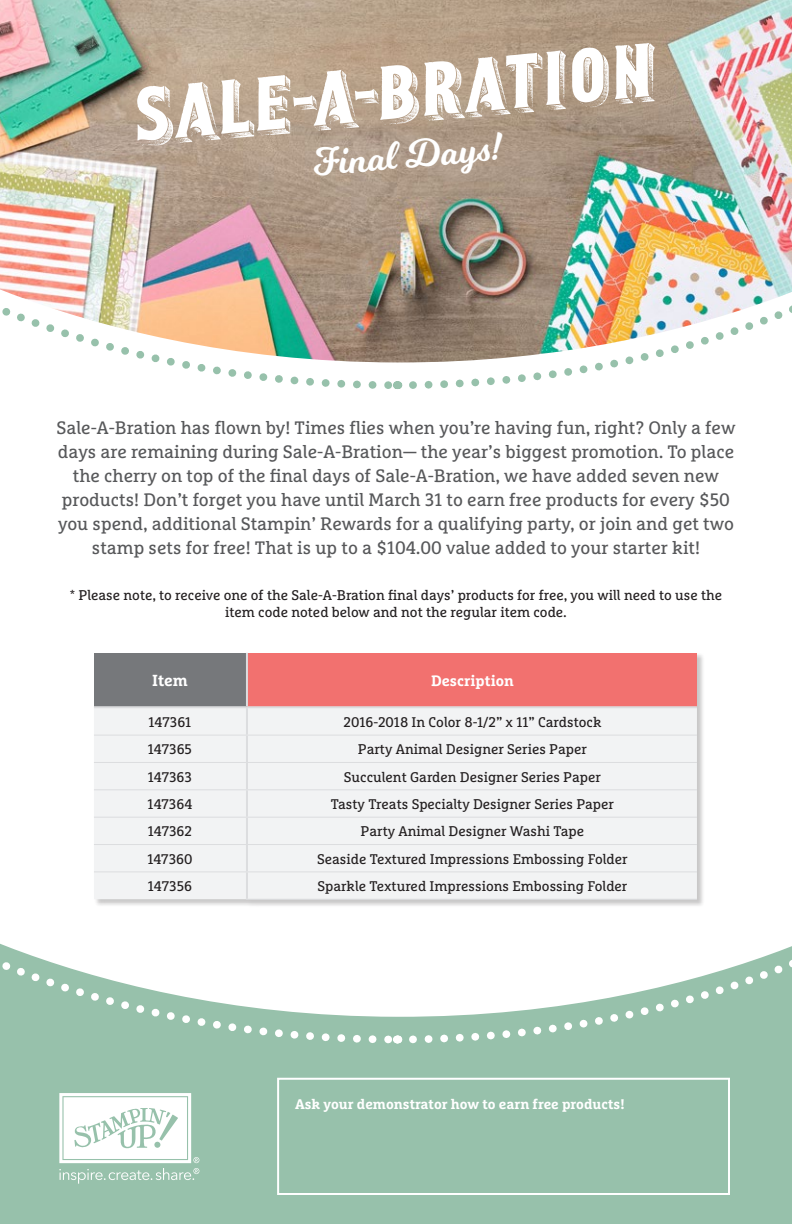
<style>
.page{position:relative;width:792px;height:1224px;background:#fff}
.page>*{position:absolute;margin:0;border:0;box-sizing:border-box;transform-origin:0 0}
.t1{font:75px "Smoking Typeface Full";color:#fff}
.t2{font:38.8px "Milkshake";color:#fff}
.t3{font:18px/24px "Marselis Slab Pro";color:#57585a;text-align:center}
.t4{font:700 16px "Marselis Slab Pro";color:#fff}
.t5{font:700 15px "Marselis Slab Pro";color:#fff}
.t6{font:14px/16.8px "Marselis Slab Pro";color:#231f20;text-align:center}
.t7{font:700 14px "Marselis Slab Pro";color:#fff}
</style>
<div class="page">
<img style="left:0;top:0;width:792px;height:221px">
<svg style="left:293px;top:95px;width:24px;height:15px"></svg>
<svg style="left:355px;top:89px;width:24px;height:15px"></svg>
<img style="left:0;top:221px;width:792px;height:168px">
<div style="left:0;top:1016px;width:792px;height:208px;background:#97c1ab"></div>
<img style="left:0;top:238px;width:397px;height:151px">
<img style="left:405px;top:234px;width:387px;height:155px">
<svg style="left:397px;top:381px;width:2px;height:8px"></svg>
<svg style="left:0;top:943px;width:397px;height:104px"></svg>
<svg style="left:405px;top:946px;width:387px;height:101px"></svg>
<svg style="left:397px;top:1036px;width:2px;height:7px"></svg>
<div style="left:277px;top:1078px;width:453px;height:117px;border:2px solid #fff"></div>
<svg style="left:59px;top:1093px;width:140px;height:91px"></svg>
<div style="left:94px;top:653px;width:610px;height:255px;background:#231f20;opacity:.25"></div>
<div style="left:94px;top:653px;width:153px;height:54px;background:#76787b"></div>
<div style="left:247px;top:653px;width:450px;height:54px;background:#f2716f"></div>
<div style="left:94px;top:708px;width:603px;height:191px;background:#f2f3f4"></div>
<hr style="left:246px;top:708px;width:2px;height:27px;background:#dcdddf">
<hr style="left:246px;top:736px;width:2px;height:26px;background:#dcdddf">
<hr style="left:246px;top:763px;width:2px;height:26px;background:#dcdddf">
<hr style="left:246px;top:790px;width:2px;height:27px;background:#dcdddf">
<hr style="left:246px;top:818px;width:2px;height:26px;background:#dcdddf">
<hr style="left:246px;top:653px;width:2px;height:53px;background:#dcdddf">
<hr style="left:94px;top:735px;width:153px;height:1px;background:#dcdddf">
<hr style="left:247px;top:735px;width:450px;height:1px;background:#dcdddf">
<hr style="left:247px;top:762px;width:450px;height:1px;background:#dcdddf">
<hr style="left:247px;top:789px;width:450px;height:1px;background:#dcdddf">
<hr style="left:247px;top:817px;width:450px;height:1px;background:#dcdddf">
<hr style="left:94px;top:762px;width:153px;height:1px;background:#dcdddf">
<hr style="left:94px;top:789px;width:153px;height:1px;background:#dcdddf">
<hr style="left:94px;top:817px;width:153px;height:1px;background:#dcdddf">
<hr style="left:94px;top:844px;width:153px;height:1px;background:#dcdddf">
<hr style="left:94px;top:871px;width:153px;height:1px;background:#dcdddf">
<hr style="left:94px;top:706px;width:153px;height:2px;background:#dcdddf">
<hr style="left:247px;top:706px;width:450px;height:2px;background:#dcdddf">
<hr style="left:246px;top:845px;width:2px;height:26px;background:#dcdddf">
<hr style="left:246px;top:872px;width:2px;height:27px;background:#dcdddf">
<hr style="left:247px;top:844px;width:450px;height:1px;background:#dcdddf">
<hr style="left:247px;top:871px;width:450px;height:1px;background:#dcdddf">
<hr style="left:246px;top:899px;width:451px;height:1px;background:#dcdddf">
<p class="t1" style="left:131px;top:82px;width:523px;rotate:-5deg">sale a bration</p>
<p class="t2" style="left:311px;top:135px;width:189px;rotate:-5deg">Final Days!</p>
<p class="t3" style="left:57px;top:415px;width:680px">Sale-A-Bration has flown by! Times flies when you’re having fun, right? Only a few days are remaining during Sale-A-Bration— the year’s biggest promotion. To place the cherry on top of the final days of Sale-A-Bration, we have added seven new products! Don’t forget you have until March 31 to earn free products for every $50 you spend, additional Stampin’ Rewards for a qualifying party, or join and get two stamp sets for free! That is up to a $104.00 value added to your starter kit!</p>
<p class="t6" style="left:70px;top:587px;width:654px">* Please note, to receive one of the Sale-A-Bration final days’ products for free, you will need to use the item code noted below and not the regular item code.</p>
<p class="t4" style="left:152px;top:671px;width:37px">Item</p>
<p class="t5" style="left:431px;top:671px;width:84px">Description</p>
<p class="t6" style="left:149px;top:713px;width:44px">147361</p>
<p class="t6" style="left:344px;top:713px;width:259px">2016-2018 In Color 8-1/2” x 11” Cardstock</p>
<p class="t6" style="left:148px;top:741px;width:46px">147365</p>
<p class="t6" style="left:358px;top:741px;width:231px">Party Animal Designer Series Paper</p>
<p class="t6" style="left:148px;top:768px;width:46px">147363</p>
<p class="t6" style="left:344px;top:768px;width:258px">Succulent Garden Designer Series Paper</p>
<p class="t6" style="left:148px;top:796px;width:46px">147364</p>
<p class="t6" style="left:331px;top:796px;width:285px">Tasty Treats Specialty Designer Series Paper</p>
<p class="t6" style="left:148px;top:823px;width:46px">147362</p>
<p class="t6" style="left:361px;top:823px;width:225px">Party Animal Designer Washi Tape</p>
<p class="t6" style="left:147px;top:850px;width:47px">147360</p>
<p class="t6" style="left:317px;top:850px;width:312px">Seaside Textured Impressions Embossing Folder</p>
<p class="t6" style="left:148px;top:878px;width:46px">147356</p>
<p class="t6" style="left:317px;top:878px;width:312px">Sparkle Textured Impressions Embossing Folder</p>
<p class="t7" style="left:295px;top:1095px;width:331px">Ask your demonstrator how to earn free products!</p>
</div>
